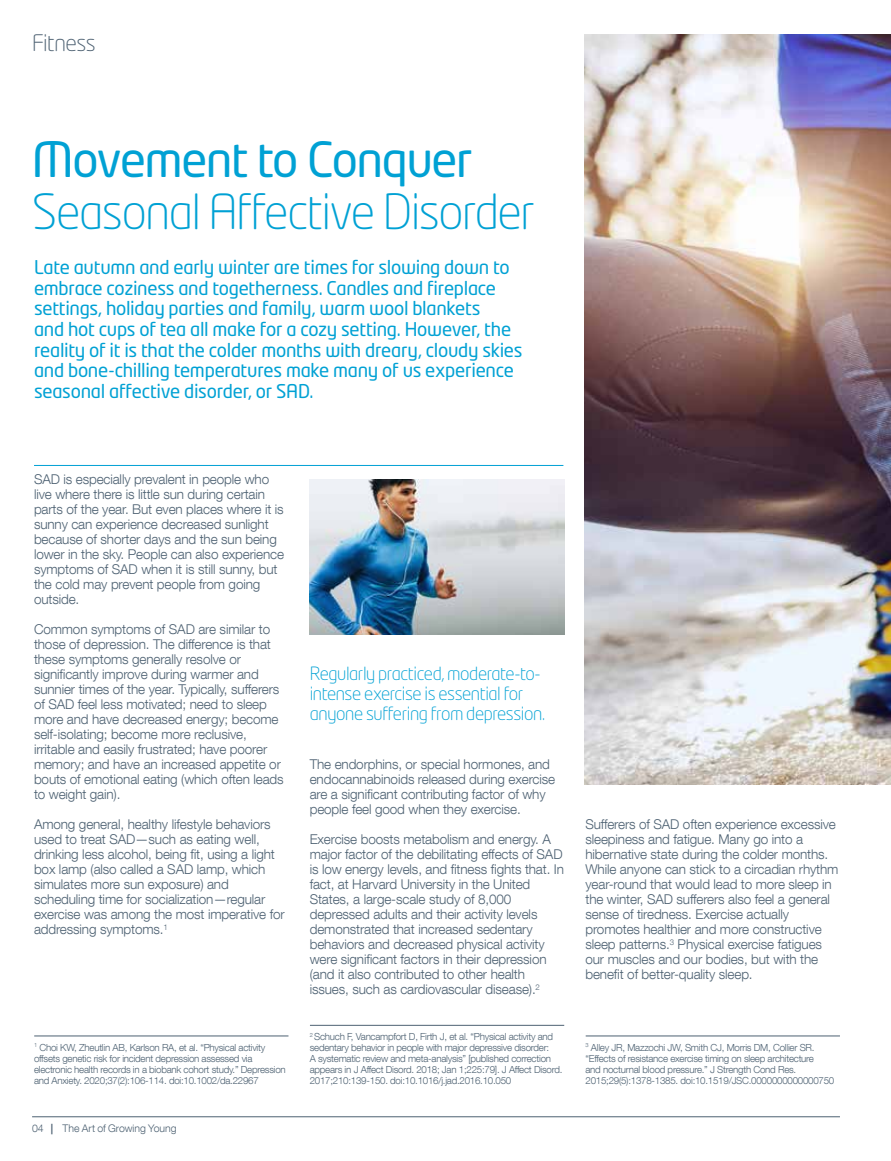
<style>
.page{position:relative;width:891px;height:1161px;background:#fff}
.page>*{position:absolute;margin:0;border:0;box-sizing:border-box;transform-origin:0 0}
.t1{font:300 48px "Neo Tech Pro";letter-spacing:-.03em;color:#00a1d4}
.t2{font:48px "Neo Tech Pro";letter-spacing:-.03em;color:#00a1d4}
.t3{font:300 22.5px "Neo Tech Pro";letter-spacing:-.025em;color:#4d6172}
.t4{font:18.75px/20.7px "Neo Tech Pro";letter-spacing:-.015em;color:#00a1d4}
.t5{font:300 18px/19.8px "Neo Tech Pro";letter-spacing:-.025em;color:#00a1d4}
.t6{font:300 13.5px/15px "Helvetica Neue LT Com";letter-spacing:-.01em;color:#4d6172}
.t7{font:300 10.5px "Helvetica Neue LT Com";color:#4d6172}
.t8{font:300 9.75px/11.1px "Helvetica Neue LT Com";letter-spacing:-.025em;color:#4d6172}
.s1{font-weight:700}
</style>
<div class="page">
<img style="left:585px;top:34px;width:306px;height:750px">
<hr style="left:34px;top:465px;width:529px;height:1px;background:#00a1d4">
<hr style="left:32px;top:1116px;width:808px;height:1px;background:#4d6172">
<hr style="left:34px;top:1036px;width:254px;height:1px;background:#4d6172">
<hr style="left:310px;top:1025px;width:254px;height:1px;background:#4d6172">
<hr style="left:586px;top:1036px;width:254px;height:1px;background:#4d6172">
<img style="left:310px;top:479px;width:254px;height:155px">
<h2 class="t3" style="left:32px;top:30px;width:65px">Fitness</h2>
<h1 class="t2" style="left:32px;top:130px;width:443px">Movement to Conquer</h1>
<h1 class="t1" style="left:32px;top:183px;width:505px">Seasonal Affective Disorder</h1>
<p class="t4" style="left:34px;top:257px;width:490px">Late autumn and early winter are times for slowing down to embrace coziness and togetherness. Candles and fireplace settings, holiday parties and family, warm wool blankets<br>and hot cups of tea all make for a cozy setting. However, the reality of it is that the colder months with dreary, cloudy skies and bone-chilling temperatures make many of us experience seasonal affective disorder, or SAD.</p>
<p class="t6" style="left:34px;top:471px;width:252px">SAD is especially prevalent in people who live where there is little sun during certain parts of the year. But even places where it is sunny can experience decreased sunlight because of shorter days and the sun being lower in the sky. People can also experience symptoms of SAD when it is still sunny, but the cold may prevent people from going outside.</p>
<p class="t6" style="left:34px;top:621px;width:251px">Common symptoms of SAD are similar to those of depression. The difference is that these symptoms generally resolve or significantly improve during warmer and sunnier times of the year. Typically, sufferers of SAD feel less motivated; need to sleep more and have decreased energy; become self-isolating; become more reclusive, irritable and easily frustrated; have poorer memory; and have an increased appetite or bouts of emotional eating (which often leads to weight gain).</p>
<p class="t6" style="left:34px;top:816px;width:252px">Among general, healthy lifestyle behaviors used to treat SAD—such as eating well, drinking less alcohol, being fit, using a light box lamp (also called a SAD lamp, which simulates more sun exposure) and scheduling time for socialization—regular exercise was among the most imperative for addressing symptoms.<sup>1</sup></p>
<h3 class="t5" style="left:310px;top:664px;width:237px">Regularly practiced, moderate-to&shy;intense exercise is essential for anyone suffering from depression.</h3>
<p class="t6" style="left:310px;top:756px;width:247px">The endorphins, or special hormones, and endocannabinoids released during exercise are a significant contributing factor of why people feel good when they exercise.</p>
<p class="t6" style="left:310px;top:831px;width:256px">Exercise boosts metabolism and energy. A major factor of the debilitating effects of SAD is low energy levels, and fitness fights that. In fact, at Harvard University in the United States, a large-scale study of 8,000 depressed adults and their activity levels demonstrated that increased sedentary behaviors and decreased physical activity were significant factors in their depression (and it also contributed to other health issues, such as cardiovascular disease).<sup>2</sup></p>
<p class="t6" style="left:585px;top:816px;width:255px">Sufferers of SAD often experience excessive sleepiness and fatigue. Many go into a hibernative state during the colder months.<br>While anyone can stick to a circadian rhythm year-round that would lead to more sleep in the winter, SAD sufferers also feel a general sense of tiredness. Exercise actually promotes healthier and more constructive sleep patterns.<sup>3</sup> Physical exercise fatigues our muscles and our bodies, but with the benefit of better-quality sleep.</p>
<p class="t8" style="left:34px;top:1041px;width:253px"><sup>1</sup> Choi KW, Zheutlin AB, Karlson RA, et al. “Physical activity offsets genetic risk for incident depression assessed via electronic health records in a biobank cohort study.” Depression and Anxiety. 2020;37(2):106-114. doi:10.1002/da.22967</p>
<p class="t8" style="left:310px;top:1031px;width:254px"><sup>2</sup> Schuch F, Vancampfort D, Firth J, et al. “Physical activity and sedentary behavior in people with major depressive disorder:<br>A systematic review and meta-analysis” [published correction appears in J Affect Disord. 2018; Jan 1;225:79]. J Affect Disord.<br>2017;210:139-150. doi:10.1016/j.jad.2016.10.050</p>
<p class="t8" style="left:585px;top:1041px;width:250px"><sup>3</sup> Alley JR, Mazzochi JW, Smith CJ, Morris DM, Collier SR. “Effects of resistance exercise timing on sleep architecture<br>and nocturnal blood pressure.” J Strength Cond Res.<br>2015;29(5):1378-1385. doi:10.1519/JSC.0000000000000750</p>
<p class="t7" style="left:32px;top:1122px;width:13px">04</p>
<p class="t7" style="left:51px;top:1122px;width:127px"><span class="s1">|</span> The Art of Growing Young</p>
</div>
